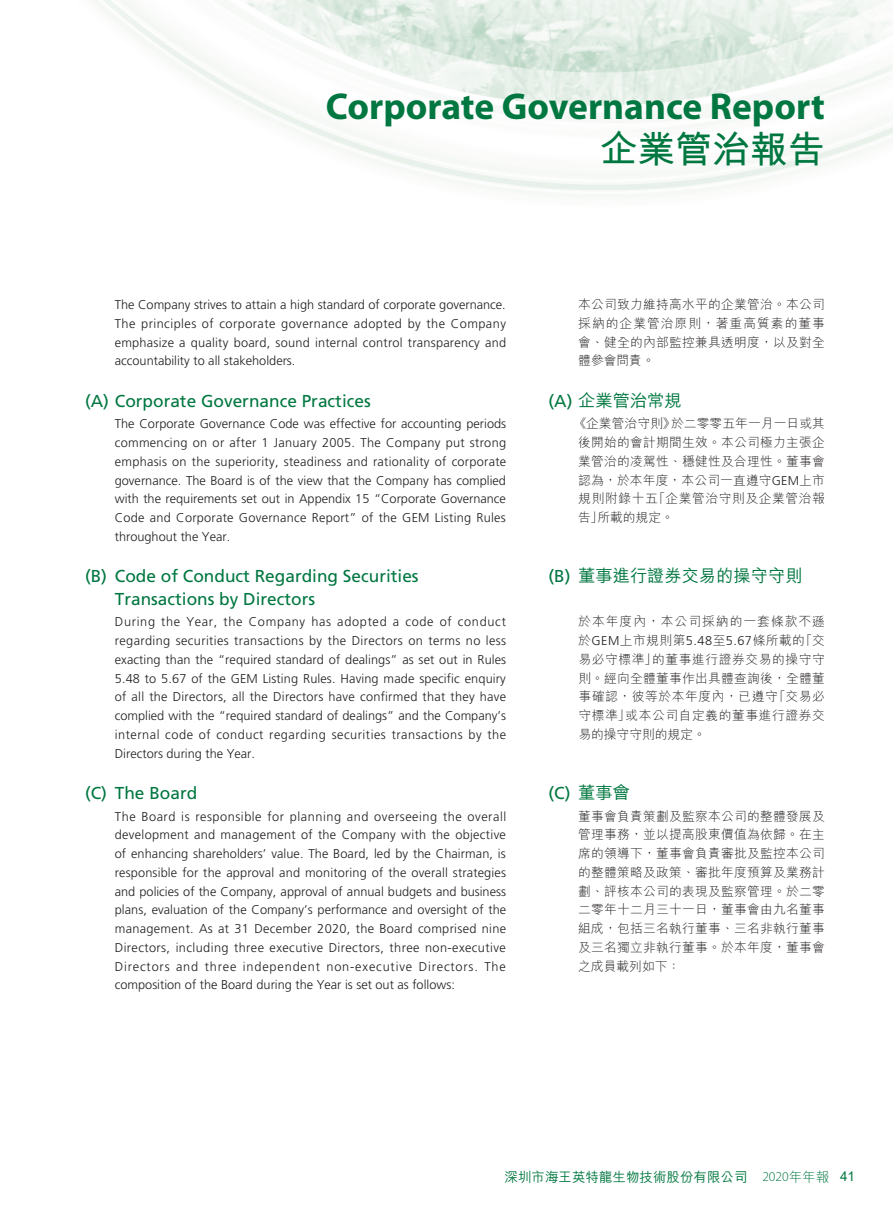
<style>
.page{position:relative;width:893px;height:1212px;background:#fff}
.page>*{position:absolute;margin:0;border:0;box-sizing:border-box;transform-origin:0 0}
.t1{font:700 37.5px "Myriad Pro";color:#007740}
.t2{font:700 37.5px "M Hei HK";color:#007740}
.t3{font:17.25px/22.5px "Frutiger LT Std";color:#007740}
.t4{font:500 17.25px "M Hei HK";color:#007740}
.t5{font:500 13.5px "M Hei HK";color:#007740}
.t6{font:300 12.75px/18.8px "Frutiger LT Std";color:#231f20;text-align:justify}
.t7{font:300 12.75px/18.8px "M Hei HK";letter-spacing:.02em;color:#231f20;text-align:justify}
.s1{font-family:"Frutiger LT Std";font-weight:400}
.s2{font-family:"Frutiger LT Std"}
.s3{font-family:"M Hei HK";font-weight:500}
.s4{font-family:"Myriad Pro";font-weight:300}
.s5{font-weight:300}
.s6{font-family:"Arial";font-weight:400}
</style>
<div class="page">
<img style="left:94px;top:0;width:799px;height:196px">
<h1 class="t1" style="left:326px;top:81px;width:501px">Corporate Governance Report</h1>
<h1 class="t2" style="left:600px;top:122px;width:226px">企業管治報告</h1>
<p class="t6" style="left:115px;top:295px;width:393px">The Company strives to attain a high standard of corporate governance.<br>The principles of corporate governance adopted by the Company emphasize a quality board, sound internal control transparency and accountability to all stakeholders.</p>
<h2 class="t3" style="left:85px;top:389px;width:287px">(A) Corporate Governance Practices</h2>
<p class="t6" style="left:115px;top:415px;width:393px">The Corporate Governance Code was effective for accounting periods commencing on or after 1 January 2005. The Company put strong emphasis on the superiority, steadiness and rationality of corporate governance. The Board is of the view that the Company has complied with the requirements set out in Appendix 15 “Corporate Governance Code and Corporate Governance Report” of the GEM Listing Rules throughout the Year.</p>
<h2 class="t3" style="left:115px;top:565px;width:305px;text-indent:-30px">(B) Code of Conduct Regarding Securities<br>Transactions by Directors</h2>
<p class="t6" style="left:115px;top:613px;width:393px">During the Year, the Company has adopted a code of conduct regarding securities transactions by the Directors on terms no less exacting than the “required standard of dealings” as set out in Rules 5.48 to 5.67 of the GEM Listing Rules. Having made specific enquiry of all the Directors, all the Directors have confirmed that they have complied with the “required standard of dealings” and the Company’s internal code of conduct regarding securities transactions by the Directors during the Year.</p>
<h2 class="t3" style="left:85px;top:782px;width:114px">(C) The Board</h2>
<p class="t6" style="left:115px;top:807px;width:393px">The Board is responsible for planning and overseeing the overall development and management of the Company with the objective of enhancing shareholders’ value. The Board, led by the Chairman, is responsible for the approval and monitoring of the overall strategies and policies of the Company, approval of annual budgets and business plans, evaluation of the Company’s performance and oversight of the management. As at 31 December 2020, the Board comprised nine Directors, including three executive Directors, three non-executive Directors and three independent non-executive Directors. The composition of the Board during the Year is set out as follows:</p>
<p class="t7" style="left:578px;top:295px;width:248px">本公司致力維持高水平的企業管治。本公司採納的企業管治原則，著重高質素的董事會、健全的內部監控兼具透明度，以及對全體參會問責。</p>
<h2 class="t4" style="left:549px;top:388px;width:135px"><span class="s1">(A)</span> 企業管治常規</h2>
<p class="t7" style="left:578px;top:414px;width:248px;text-indent:-4px">《企業管治守則》於二零零五年一月一日或其後開始的會計期間生效。本公司極力主張企業管治的凌駕性、穩健性及合理性。董事會認為，於本年度，本公司一直遵守<span class="s2">GEM</span>上市規則附錄十五「企業管治守則及企業管治報告」所載的規定。</p>
<h2 class="t4" style="left:549px;top:563px;width:256px"><span class="s1">(B)</span> 董事進行證券交易的操守守則</h2>
<p class="t7" style="left:578px;top:612px;width:248px">於本年度內，本公司採納的一套條款不遜於<span class="s2">GEM</span>上市規則第<span class="s2">5.48</span>至<span class="s2">5.67</span>條所載的「交易必守標準」的董事進行證券交易的操守守則。經向全體董事作出具體查詢後，全體董事確認，彼等於本年度內，已遵守「交易必守標準」或本公司自定義的董事進行證券交易的操守守則的規定。</p>
<h2 class="t3" style="left:549px;top:782px;width:83px">(C) <span class="s3">董事會</span></h2>
<p class="t7" style="left:578px;top:806px;width:248px">董事會負責策劃及監察本公司的整體發展及管理事務，並以提高股東價值為依歸。在主席的領導下，董事會負責審批及監控本公司的整體策略及政策、審批年度預算及業務計劃、評核本公司的表現及監察管理。於二零二零年十二月三十一日，董事會由九名董事組成，包括三名執行董事、三名非執行董事及三名獨立非執行董事。於本年度，董事會之成員載列如下：</p>
<p class="t5" style="left:505px;top:1167px;width:352px">深圳市海王英特龍生物技術股份有限公司 <span class="s4">2020</span><span class="s5">年年報</span> <span class="s6">41</span></p>
</div>
